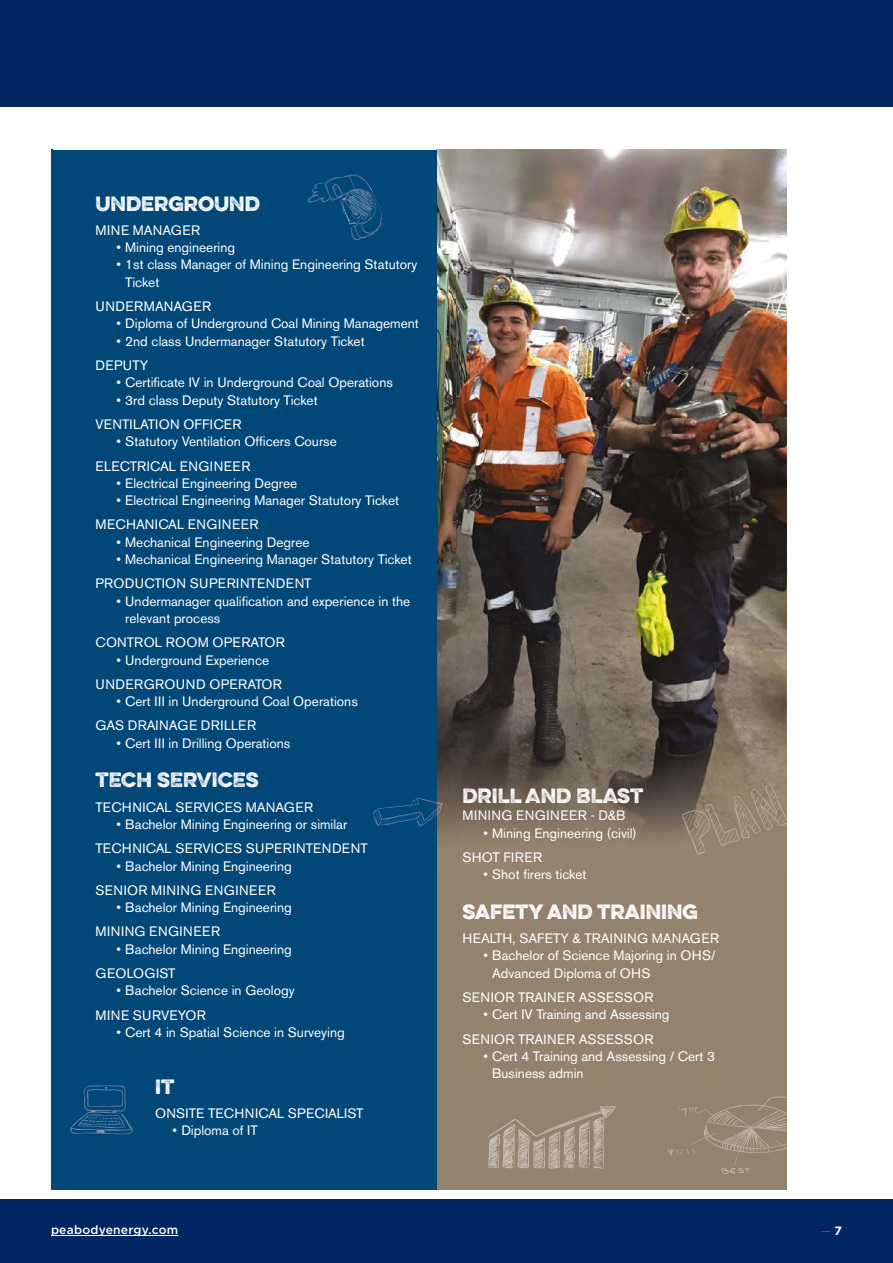
<style>
.page{position:relative;width:893px;height:1263px;background:#fff}
.page>*{position:absolute;margin:0;border:0;box-sizing:border-box;transform-origin:0 0}
.t1{font:18.6px "Eveleth Slant";color:#fff}
.t2{font:13.65px/24.3px "Akzidenz Grotesk BE";color:#fff}
.t3{font:13.65px "Akzidenz Grotesk BE";letter-spacing:.02em;color:#fff}
.t4{font:13.65px "Akzidenz Grotesk BE";letter-spacing:.04em;color:#fff}
.t5{font:500 12px "Gotham";letter-spacing:.02em;color:#fff}
.t6{font:12px "Gotham";color:#d7153a}
.s1{font-weight:700;color:#fff}
</style>
<div class="page">
<div style="left:0;top:1199px;width:893px;height:64px;background:#002664"></div>
<div style="left:0;top:0;width:893px;height:106px;background:#002664"></div>
<hr style="left:51px;top:1235px;width:127px;height:1px;background:#fff">
<div style="left:429px;top:645px;width:358px;height:545px;background:#93836e"></div>
<img style="left:436px;top:150px;width:351px;height:719px">
<img style="left:436px;top:645px;width:19px;height:77px">
<div style="left:51px;top:150px;width:385px;height:1040px;background:#014778"></div>
<svg style="left:308px;top:174px;width:74px;height:66px"></svg>
<svg style="left:373px;top:798px;width:70px;height:29px"></svg>
<svg style="left:668px;top:1096px;width:119px;height:78px"></svg>
<svg style="left:488px;top:1106px;width:127px;height:62px"></svg>
<img style="left:682px;top:810px;width:29px;height:44px">
<img style="left:751px;top:784px;width:26px;height:8px">
<svg style="left:684px;top:792px;width:101px;height:60px"></svg>
<svg style="left:70px;top:1085px;width:62px;height:49px"></svg>
<img style="left:335px;top:187px;width:23px;height:38px">
<img style="left:403px;top:799px;width:28px;height:23px">
<img style="left:82px;top:1111px;width:35px;height:16px">
<img style="left:502px;top:1124px;width:13px;height:44px">
<img style="left:593px;top:1117px;width:12px;height:51px">
<img style="left:739px;top:1110px;width:43px;height:17px">
<h1 class="t1" style="left:96px;top:189px;width:166px">UNDERGROUND</h1>
<p class="t4" style="left:96px;top:222px;width:106px">MINE MANAGER</p>
<p class="t2" style="left:117px;top:235px;width:120px">• Mining engineering</p>
<p class="t2" style="left:125px;top:256px;width:293px;line-height:17.2px;text-indent:-9px">• 1st class Manager of Mining Engineering Statutory<br>Ticket</p>
<p class="t4" style="left:96px;top:298px;width:117px">UNDERMANAGER</p>
<p class="t2" style="left:117px;top:311px;width:304px">• Diploma of Underground Coal Mining Management</p>
<p class="t2" style="left:96px;top:329px;width:271px;text-indent:21px">• 2nd class Undermanager Statutory Ticket<br>DEPUTY</p>
<p class="t2" style="left:117px;top:370px;width:278px">• Certificate IV in Underground Coal Operations</p>
<p class="t2" style="left:96px;top:388px;width:224px;text-indent:21px">• 3rd class Deputy Statutory Ticket<br>VENTILATION OFFICER</p>
<p class="t2" style="left:96px;top:429px;width:243px;text-indent:21px">• Statutory Ventilation Officers Course<br>ELECTRICAL ENGINEER</p>
<p class="t2" style="left:117px;top:471px;width:182px">• Electrical Engineering Degree</p>
<p class="t2" style="left:96px;top:488px;width:305px;text-indent:21px">• Electrical Engineering Manager Statutory Ticket<br>MECHANICAL ENGINEER</p>
<p class="t2" style="left:117px;top:530px;width:195px">• Mechanical Engineering Degree</p>
<p class="t2" style="left:96px;top:547px;width:318px;text-indent:21px">• Mechanical Engineering Manager Statutory Ticket<br>PRODUCTION SUPERINTENDENT</p>
<p class="t2" style="left:125px;top:592px;width:286px;line-height:17.2px;text-indent:-9px">• Undermanager qualification and experience in the relevant process</p>
<p class="t3" style="left:96px;top:634px;width:191px">CONTROL ROOM OPERATOR</p>
<p class="t2" style="left:96px;top:648px;width:188px;text-indent:21px">• Underground Experience<br>UNDERGROUND OPERATOR</p>
<p class="t2" style="left:96px;top:689px;width:264px;text-indent:21px">• Cert III in Underground Coal Operations<br>GAS DRAINAGE DRILLER</p>
<p class="t2" style="left:117px;top:731px;width:175px">• Cert III in Drilling Operations</p>
<h1 class="t1" style="left:96px;top:766px;width:165px">TECH SERVICES</h1>
<p class="t3" style="left:96px;top:799px;width:219px">TECHNICAL SERVICES MANAGER</p>
<p class="t2" style="left:96px;top:812px;width:274px;text-align:center">• Bachelor Mining Engineering or similar<br>TECHNICAL SERVICES SUPERINTENDENT</p>
<p class="t2" style="left:96px;top:854px;width:198px;text-indent:21px">• Bachelor Mining Engineering<br>SENIOR MINING ENGINEER</p>
<p class="t2" style="left:96px;top:895px;width:198px;text-indent:21px">• Bachelor Mining Engineering<br>MINING ENGINEER</p>
<p class="t2" style="left:96px;top:937px;width:198px;text-indent:21px">• Bachelor Mining Engineering<br>GEOLOGIST</p>
<p class="t2" style="left:96px;top:978px;width:201px;text-indent:21px">• Bachelor Science in Geology<br>MINE SURVEYOR</p>
<p class="t2" style="left:117px;top:1020px;width:230px">• Cert 4 in Spatial Science in Surveying</p>
<h1 class="t1" style="left:155px;top:1072px;width:21px">IT</h1>
<p class="t3" style="left:155px;top:1105px;width:210px">ONSITE TECHNICAL SPECIALIST</p>
<p class="t2" style="left:173px;top:1118px;width:87px">• Diploma of IT</p>
<h1 class="t1" style="left:462px;top:781px;width:183px">DRILL AND BLAST</h1>
<p class="t4" style="left:462px;top:807px;width:165px">MINING ENGINEER - D&amp;B</p>
<p class="t2" style="left:462px;top:821px;width:176px;text-indent:21px">• Mining Engineering (civil)<br>SHOT FIRER</p>
<p class="t2" style="left:483px;top:862px;width:105px">• Shot firers ticket</p>
<h1 class="t1" style="left:462px;top:897px;width:237px">SAFETY AND TRAINING</h1>
<p class="t2" style="left:462px;top:926px;width:258px">HEALTH, SAFETY &amp; TRAINING MANAGER</p>
<p class="t2" style="left:492px;top:947px;width:225px;line-height:17.2px;text-indent:-9px">• Bachelor of Science Majoring in OHS/<br>Advanced Diploma of OHS</p>
<p class="t3" style="left:462px;top:989px;width:193px">SENIOR TRAINER ASSESSOR</p>
<p class="t2" style="left:462px;top:1002px;width:209px;text-indent:21px">• Cert IV Training and Assessing<br>SENIOR TRAINER ASSESSOR</p>
<p class="t2" style="left:492px;top:1047px;width:224px;line-height:17.2px;text-indent:-9px">• Cert 4 Training and Assessing / Cert 3<br>Business admin</p>
<p class="t5" style="left:51px;top:1222px;width:129px">peabodyenergy.com</p>
<p class="t6" style="left:820px;top:1223px;width:23px">— <span class="s1">7</span></p>
</div>
